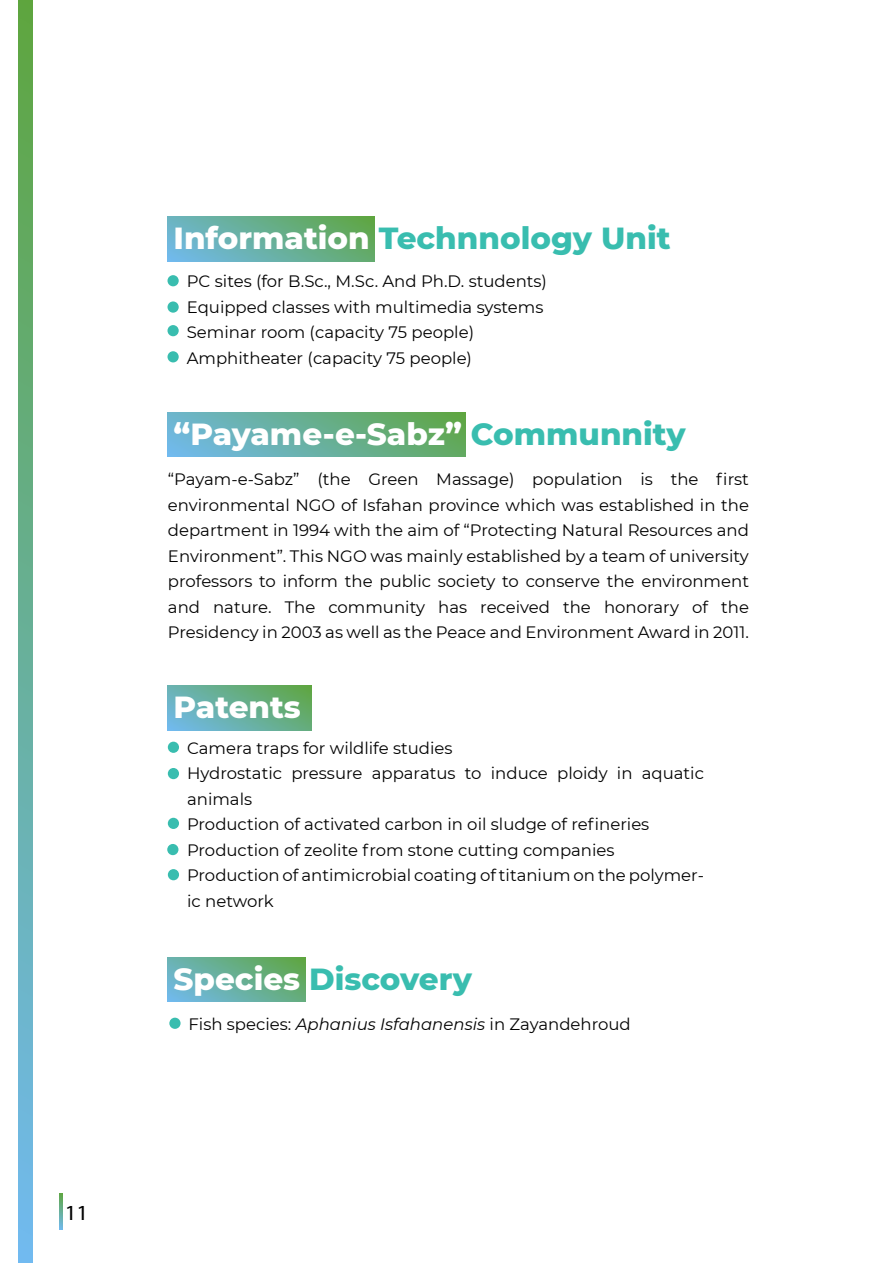
<style>
.page{position:relative;width:893px;height:1263px;background:#fff}
.page>*{position:absolute;margin:0;border:0;box-sizing:border-box;transform-origin:0 0}
.t1{font:800 31.2px "Montserrat";color:#39bdaf}
.t2{font:800 31.2px "Montserrat";color:#fff}
.t3{font:21.6px "Myriad Pro";color:#000;scale:1.07 1}
.t4{font:16.5px/25.5px "Montserrat";color:#020202}
.s1{color:#fff}
.s2{color:#39bdaf}
.s3{font-style:italic}
</style>
<div class="page">
<svg style="left:168px;top:217px;width:207px;height:45px;background:#67af97"></svg>
<div style="left:167px;top:275px;width:12px;height:11px;background:#39bdaf;border-radius:50%"></div>
<div style="left:167px;top:301px;width:12px;height:12px;background:#39bdaf;border-radius:50%"></div>
<div style="left:167px;top:325px;width:12px;height:11px;background:#39bdaf;border-radius:6px"></div>
<div style="left:167px;top:351px;width:12px;height:11px;background:#39bdaf;border-radius:50%"></div>
<div style="left:168px;top:742px;width:11px;height:11px;background:#39bdaf;border-radius:50%"></div>
<div style="left:168px;top:768px;width:11px;height:11px;background:#39bdaf;border-radius:50%"></div>
<div style="left:167px;top:844px;width:12px;height:11px;background:#39bdaf;border-radius:50%"></div>
<div style="left:168px;top:869px;width:11px;height:11px;background:#39bdaf;border-radius:50%"></div>
<div style="left:169px;top:1017px;width:12px;height:12px;background:#39bdaf;border-radius:50%"></div>
<div style="left:168px;top:818px;width:11px;height:11px;background:#39bdaf;border-radius:50%"></div>
<svg style="left:168px;top:412px;width:297px;height:45px;background:#67af97"></svg>
<svg style="left:168px;top:957px;width:137px;height:45px;background:#67af96"></svg>
<svg style="left:168px;top:685px;width:144px;height:45px;background:#67af96"></svg>
<svg style="left:18px;top:0;width:15px;height:1262px;background:#67af97"></svg>
<svg style="left:60px;top:1193px;width:3px;height:36px"></svg>
<h2 class="t3" style="left:65px;top:1200px;width:24px">11</h2>
<h1 class="t1" style="left:174px;top:215px;width:499px"><span class="s1">Information</span> Technnology Unit</h1>
<p class="t4" style="left:187px;top:268px;width:362px">PC sites (for B.Sc., M.Sc. And Ph.D. students)<br>Equipped classes with multimedia systems Seminar room (capacity 75 people)<br>Amphitheater (capacity 75 people)</p>
<h1 class="t2" style="left:174px;top:411px;width:513px">“Payame-e-Sabz” <span class="s2">Communnity</span></h1>
<p class="t4" style="left:168px;top:466px;width:583px;text-align:justify">“Payam-e-Sabz” (the Green Massage) population is the first environmental NGO of Isfahan province which was established in the department in 1994 with the aim of “Protecting Natural Resources and Environment”. This NGO was mainly established by a team of university professors to inform the public society to conserve the environment and nature. The community has received the honorary of the Presidency in 2003 as well as the Peace and Environment Award in 2011.</p>
<h1 class="t2" style="left:174px;top:684px;width:129px">Patents</h1>
<p class="t4" style="left:187px;top:735px;width:518px">Camera traps for wildlife studies<br>Hydrostatic pressure apparatus to induce ploidy in aquatic animals<br>Production of activated carbon in oil sludge of refineries Production of zeolite from stone cutting companies Production of antimicrobial coating of titanium on the polymer&shy;ic network</p>
<h1 class="t1" style="left:174px;top:956px;width:300px"><span class="s1">Species</span> Discovery</h1>
<p class="t4" style="left:189px;top:1011px;width:444px">Fish species: <span class="s3">Aphanius Isfahanensis</span> in Zayandehroud</p>
</div>
